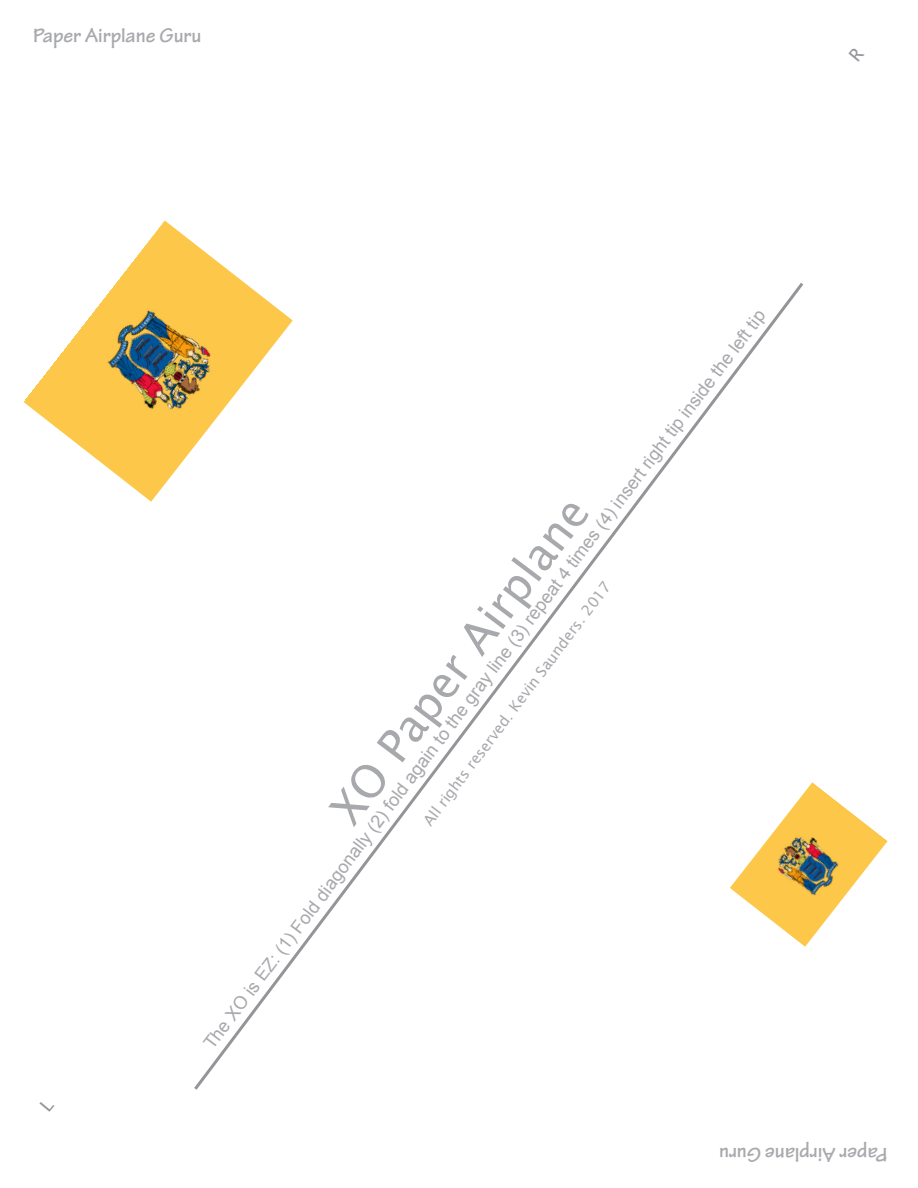
<style>
.page{position:relative;width:918px;height:1188px;background:#fff}
.page>*{position:absolute;margin:0;border:0;box-sizing:border-box;transform-origin:0 0}
.t1{font:45px "Lucida Sans";color:#a8a9ad}
.t2{font:700 21px "Tekton Pro";color:#a8a9ad}
.t3{font:18px "Arial";color:#a8a9ad}
.t4{font:15px "Lucida Sans";color:#a8a9ad}
</style>
<div class="page">
<svg style="left:194px;top:283px;width:610px;height:807px"></svg>
<img style="left:24px;top:220px;width:269px;height:282px">
<img style="left:730px;top:782px;width:158px;height:165px">
<p class="t2" style="left:33px;top:23px;width:170px">Paper Airplane Guru</p>
<p class="t3" style="left:198px;top:1040px;width:922px;rotate:-53deg">The XO is EZ: (1) Fold diagonally (2) fold again to the gray line (3) repeat 4 times (4) insert right tip inside the left tip</p>
<p class="t1" style="left:320px;top:802px;width:396px;rotate:-53deg">XO Paper Airplane</p>
<p class="t4" style="left:420px;top:818px;width:302px;rotate:-53deg">All rights reserved. Kevin Saunders. 2017</p>
<p class="t2" style="left:888px;top:1167px;width:170px;rotate:-180deg">Paper Airplane Guru</p>
</div>
